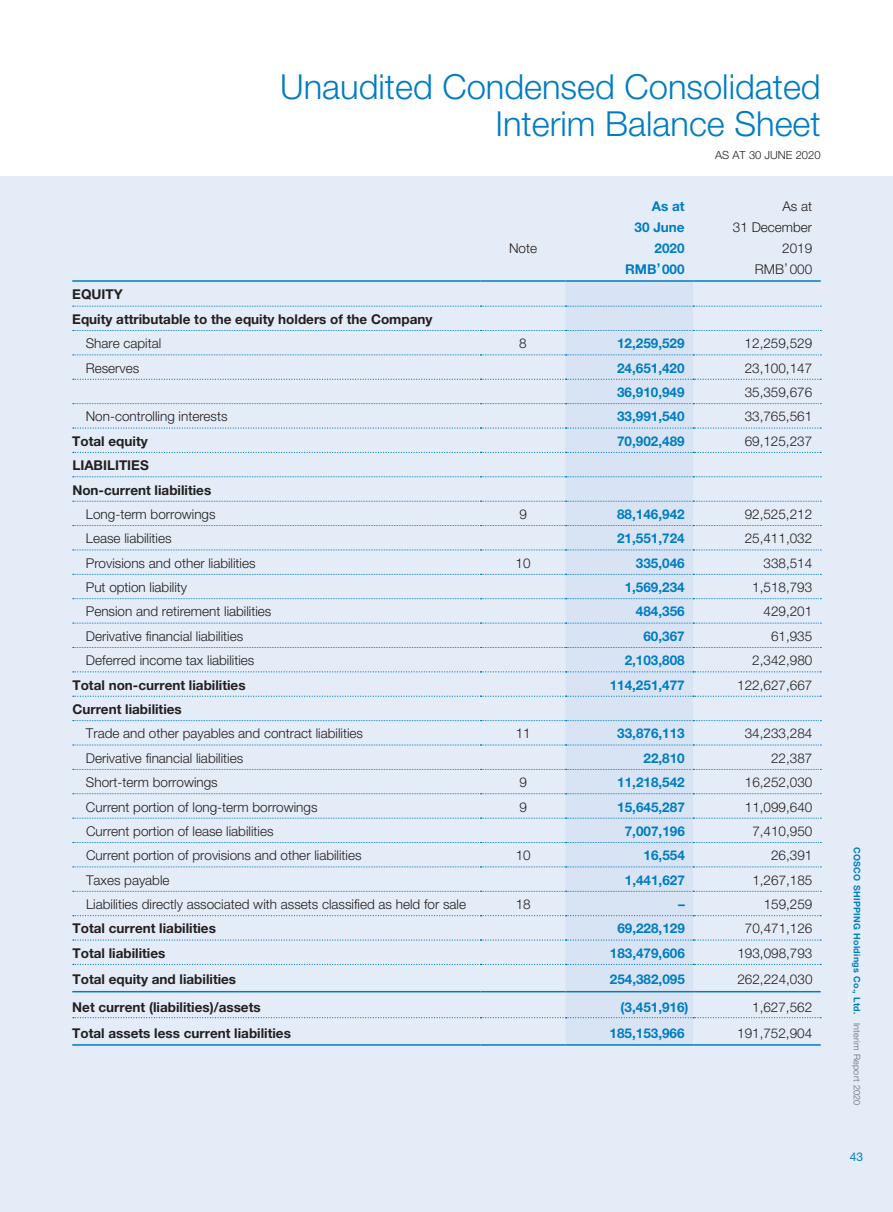
<style>
.page{position:relative;width:893px;height:1212px;background:#fff}
.page>*{position:absolute;margin:0;border:0;box-sizing:border-box;transform-origin:0 0}
.t1{font:300 34.5px/37.5px "Helvetica Neue LT Std";color:#007cc2;text-align:right}
.t2{font:300 13.5px/21px "Helvetica Neue LT Std";color:#231f20;text-align:right}
.t3{font:700 13.5px/24.5px "Helvetica Neue LT Std";color:#231f20}
.t4{font:700 13.5px/21px "Helvetica Neue LT Std";color:#007cc2;text-align:right}
.t5{font:12px "Helvetica Neue LT Std";color:#007cc2}
.t6{font:300 11.25px "Helvetica Neue LT Std";color:#231f20}
.t7{font:700 9px "Helvetica Neue LT Std";letter-spacing:.03em;color:#007cc2}
.s1{font-weight:300;color:#636366}
</style>
<div class="page">
<div style="left:0;top:176px;width:893px;height:1036px;background:#e4ecf7"></div>
<div style="left:566px;top:282px;width:127px;height:762px;background:#d8e4f3"></div>
<svg style="left:73px;top:403px;width:748px;height:1px"></svg>
<svg style="left:73px;top:476px;width:748px;height:1px"></svg>
<svg style="left:73px;top:549px;width:748px;height:1px"></svg>
<svg style="left:73px;top:574px;width:748px;height:1px"></svg>
<svg style="left:73px;top:598px;width:748px;height:1px"></svg>
<svg style="left:73px;top:647px;width:748px;height:1px"></svg>
<svg style="left:73px;top:623px;width:748px;height:1px"></svg>
<svg style="left:73px;top:330px;width:748px;height:1px"></svg>
<svg style="left:73px;top:696px;width:748px;height:1px"></svg>
<svg style="left:73px;top:379px;width:748px;height:1px"></svg>
<svg style="left:73px;top:793px;width:748px;height:1px"></svg>
<svg style="left:73px;top:818px;width:748px;height:1px"></svg>
<svg style="left:73px;top:842px;width:748px;height:1px"></svg>
<svg style="left:73px;top:866px;width:748px;height:1px"></svg>
<svg style="left:73px;top:891px;width:748px;height:1px"></svg>
<svg style="left:73px;top:306px;width:748px;height:1px"></svg>
<svg style="left:73px;top:354px;width:748px;height:1px"></svg>
<svg style="left:73px;top:427px;width:748px;height:2px"></svg>
<svg style="left:73px;top:452px;width:748px;height:1px"></svg>
<svg style="left:73px;top:501px;width:748px;height:1px"></svg>
<svg style="left:73px;top:525px;width:748px;height:1px"></svg>
<svg style="left:73px;top:671px;width:748px;height:1px"></svg>
<svg style="left:73px;top:720px;width:748px;height:1px"></svg>
<svg style="left:73px;top:745px;width:748px;height:1px"></svg>
<svg style="left:73px;top:915px;width:748px;height:1px"></svg>
<svg style="left:73px;top:939px;width:748px;height:2px"></svg>
<svg style="left:73px;top:964px;width:748px;height:1px"></svg>
<svg style="left:73px;top:1017px;width:748px;height:1px"></svg>
<svg style="left:73px;top:769px;width:748px;height:1px"></svg>
<hr style="left:72px;top:280px;width:408px;height:2px;background:#007cc2">
<hr style="left:480px;top:280px;width:86px;height:2px;background:#007cc2">
<hr style="left:566px;top:280px;width:127px;height:2px;background:#007cc2">
<hr style="left:693px;top:280px;width:128px;height:2px;background:#007cc2">
<hr style="left:72px;top:991px;width:408px;height:1px;background:#007cc2">
<hr style="left:480px;top:991px;width:86px;height:1px;background:#007cc2">
<hr style="left:566px;top:991px;width:127px;height:1px;background:#007cc2">
<hr style="left:693px;top:991px;width:128px;height:1px;background:#007cc2">
<hr style="left:72px;top:1044px;width:408px;height:2px;background:#007cc2">
<hr style="left:480px;top:1044px;width:86px;height:2px;background:#007cc2">
<hr style="left:566px;top:1044px;width:127px;height:2px;background:#007cc2">
<hr style="left:693px;top:1044px;width:128px;height:2px;background:#007cc2">
<h1 class="t1" style="left:280px;top:67px;width:542px">Unaudited Condensed Consolidated<br>Interim Balance Sheet</h1>
<p class="t6" style="left:715px;top:148px;width:107px">AS AT 30 JUNE 2020</p>
<p class="t2" style="left:509px;top:237px;width:30px">Note</p>
<p class="t4" style="left:635px;top:195px;width:52px">As at<br>30 June<br>2020</p>
<p class="t2" style="left:733px;top:195px;width:81px">As at<br>31 December<br>2019</p>
<p class="t4" style="left:625px;top:258px;width:61px">RMB’000</p>
<p class="t2" style="left:755px;top:258px;width:59px">RMB’000</p>
<p class="t3" style="left:72px;top:282px;width:362px">EQUITY<br>Equity attributable to the equity holders of the Company</p>
<p class="t2" style="left:86px;top:333px;width:77px">Share capital</p>
<p class="t2" style="left:519px;top:333px;width:9px">8</p>
<p class="t4" style="left:617px;top:333px;width:69px">12,259,529</p>
<p class="t2" style="left:745px;top:333px;width:69px">12,259,529</p>
<p class="t2" style="left:86px;top:357px;width:55px">Reserves</p>
<p class="t4" style="left:617px;top:357px;width:69px">24,651,420</p>
<p class="t2" style="left:745px;top:357px;width:69px">23,100,147</p>
<p class="t4" style="left:617px;top:381px;width:69px">36,910,949</p>
<p class="t2" style="left:745px;top:381px;width:69px">35,359,676</p>
<p class="t2" style="left:86px;top:406px;width:143px">Non-controlling interests</p>
<p class="t4" style="left:617px;top:406px;width:69px">33,991,540</p>
<p class="t2" style="left:745px;top:406px;width:69px">33,765,561</p>
<p class="t3" style="left:72px;top:428px;width:77px">Total equity</p>
<p class="t4" style="left:617px;top:430px;width:69px">70,902,489</p>
<p class="t2" style="left:745px;top:430px;width:69px">69,125,237</p>
<p class="t3" style="left:72px;top:453px;width:140px">LIABILITIES<br>Non-current liabilities</p>
<p class="t2" style="left:86px;top:503px;width:131px">Long-term borrowings</p>
<p class="t2" style="left:519px;top:503px;width:9px">9</p>
<p class="t4" style="left:617px;top:503px;width:69px">88,146,942</p>
<p class="t2" style="left:745px;top:503px;width:69px">92,525,212</p>
<p class="t2" style="left:86px;top:528px;width:87px">Lease liabilities</p>
<p class="t4" style="left:617px;top:528px;width:69px">21,551,724</p>
<p class="t2" style="left:745px;top:528px;width:69px">25,411,032</p>
<p class="t2" style="left:86px;top:552px;width:171px">Provisions and other liabilities</p>
<p class="t2" style="left:516px;top:552px;width:17px">10</p>
<p class="t4" style="left:636px;top:552px;width:50px">335,046</p>
<p class="t2" style="left:763px;top:552px;width:50px">338,514</p>
<p class="t2" style="left:86px;top:576px;width:103px">Put option liability</p>
<p class="t4" style="left:625px;top:576px;width:62px">1,569,234</p>
<p class="t2" style="left:752px;top:576px;width:62px">1,518,793</p>
<p class="t2" style="left:86px;top:601px;width:187px">Pension and retirement liabilities</p>
<p class="t4" style="left:636px;top:601px;width:50px">484,356</p>
<p class="t2" style="left:763px;top:601px;width:50px">429,201</p>
<p class="t2" style="left:86px;top:625px;width:159px">Derivative financial liabilities</p>
<p class="t4" style="left:643px;top:625px;width:43px">60,367</p>
<p class="t2" style="left:771px;top:625px;width:43px">61,935</p>
<p class="t2" style="left:86px;top:650px;width:170px">Deferred income tax liabilities</p>
<p class="t4" style="left:625px;top:649px;width:62px">2,103,808</p>
<p class="t2" style="left:752px;top:650px;width:62px">2,342,980</p>
<p class="t3" style="left:72px;top:672px;width:175px">Total non-current liabilities</p>
<p class="t4" style="left:610px;top:674px;width:77px">114,251,477</p>
<p class="t2" style="left:737px;top:674px;width:77px">122,627,667</p>
<p class="t3" style="left:72px;top:697px;width:111px">Current liabilities</p>
<p class="t2" style="left:86px;top:723px;width:279px">Trade and other payables and contract liabilities</p>
<p class="t2" style="left:516px;top:723px;width:17px">11</p>
<p class="t4" style="left:617px;top:723px;width:69px">33,876,113</p>
<p class="t2" style="left:745px;top:723px;width:69px">34,233,284</p>
<p class="t2" style="left:86px;top:747px;width:159px">Derivative financial liabilities</p>
<p class="t4" style="left:643px;top:747px;width:43px">22,810</p>
<p class="t2" style="left:771px;top:747px;width:43px">22,387</p>
<p class="t2" style="left:86px;top:771px;width:133px">Short-term borrowings</p>
<p class="t2" style="left:519px;top:771px;width:9px">9</p>
<p class="t4" style="left:617px;top:771px;width:69px">11,218,542</p>
<p class="t2" style="left:745px;top:771px;width:69px">16,252,030</p>
<p class="t2" style="left:86px;top:796px;width:233px">Current portion of long-term borrowings</p>
<p class="t2" style="left:519px;top:796px;width:9px">9</p>
<p class="t4" style="left:617px;top:796px;width:69px">15,645,287</p>
<p class="t2" style="left:745px;top:796px;width:69px">11,099,640</p>
<p class="t2" style="left:86px;top:820px;width:189px">Current portion of lease liabilities</p>
<p class="t4" style="left:625px;top:820px;width:62px">7,007,196</p>
<p class="t2" style="left:752px;top:820px;width:62px">7,410,950</p>
<p class="t2" style="left:86px;top:845px;width:277px">Current portion of provisions and other liabilities</p>
<p class="t2" style="left:516px;top:845px;width:17px">10</p>
<p class="t4" style="left:644px;top:845px;width:43px">16,554</p>
<p class="t2" style="left:771px;top:845px;width:43px">26,391</p>
<p class="t2" style="left:86px;top:869px;width:85px">Taxes payable</p>
<p class="t4" style="left:625px;top:869px;width:62px">1,441,627</p>
<p class="t2" style="left:752px;top:869px;width:62px">1,267,185</p>
<p class="t2" style="left:86px;top:893px;width:382px">Liabilities directly associated with assets classified as held for sale</p>
<p class="t2" style="left:516px;top:893px;width:17px">18</p>
<p class="t4" style="left:678px;top:893px;width:8px">–</p>
<p class="t2" style="left:764px;top:893px;width:50px">159,259</p>
<p class="t3" style="left:73px;top:916px;width:145px">Total current liabilities</p>
<p class="t4" style="left:617px;top:918px;width:69px">69,228,129</p>
<p class="t2" style="left:745px;top:918px;width:69px">70,471,126</p>
<p class="t3" style="left:73px;top:940px;width:94px">Total liabilities</p>
<p class="t4" style="left:610px;top:942px;width:77px">183,479,606</p>
<p class="t2" style="left:737px;top:942px;width:77px">193,098,793</p>
<p class="t3" style="left:73px;top:967px;width:165px">Total equity and liabilities</p>
<p class="t4" style="left:610px;top:969px;width:77px">254,382,095</p>
<p class="t2" style="left:737px;top:969px;width:77px">262,224,030</p>
<p class="t3" style="left:72px;top:994px;width:190px">Net current (liabilities)/assets</p>
<p class="t4" style="left:621px;top:996px;width:70px">(3,451,916)</p>
<p class="t2" style="left:752px;top:996px;width:62px">1,627,562</p>
<p class="t3" style="left:72px;top:1020px;width:220px">Total assets less current liabilities</p>
<p class="t4" style="left:610px;top:1022px;width:77px">185,153,966</p>
<p class="t2" style="left:737px;top:1022px;width:77px">191,752,904</p>
<p class="t7" style="left:862px;top:847px;width:260px;rotate:90deg">COSCO SHIPPING Holdings Co., Ltd. <span class="s1">Interim Report 2020</span></p>
<p class="t5" style="left:850px;top:1149px;width:15px">43</p>
</div>
